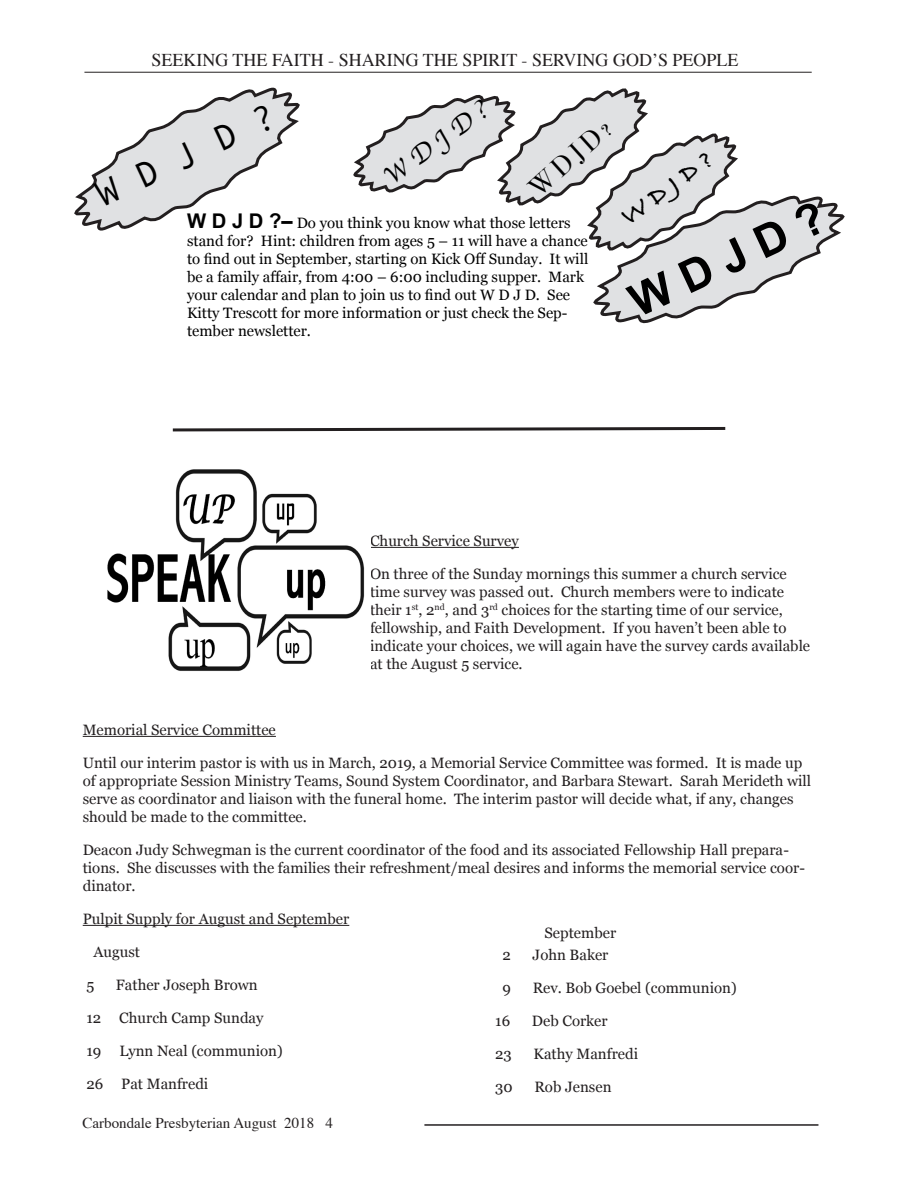
<style>
.page{position:relative;width:918px;height:1188px;background:#fff}
.page>*{position:absolute;margin:0;border:0;box-sizing:border-box;transform-origin:0 0}
.t1{font:700 45px "Arial";color:#000}
.t2{font:36px "Andale Mono";color:#000}
.t3{font:27px "Apple Chancery";color:#000}
.t4{font:27px "Bodoni Svty Two SCITCTT";color:#000}
.t5{font:700 27px "Bradley Hand ITCTT";color:#000}
.t6{font:18px "Times";color:#231f20}
.t7{font:15px/18px "Georgia";color:#231f20}
.t8{font:15px/18px "Georgia";color:#000}
.t9{font:15px "Times";color:#231f20}
.s1{font-family:"Arial";font-weight:700;font-size:20.25px}
</style>
<div class="page">
<hr style="left:424px;top:1124px;width:394px;height:2px;background:#231f20">
<hr style="left:84px;top:72px;width:728px;height:1px;background:#231f20">
<hr style="left:370px;top:547px;width:149px;height:1px;background:#231f20">
<hr style="left:83px;top:736px;width:193px;height:1px;background:#231f20">
<hr style="left:83px;top:925px;width:266px;height:1px;background:#231f20">
<svg style="left:74px;top:71px;width:228px;height:160px"></svg>
<svg style="left:351px;top:71px;width:494px;height:253px"></svg>
<img style="left:107px;top:469px;width:258px;height:202px">
<svg style="left:172px;top:426px;width:554px;height:6px"></svg>
<p class="t6" style="left:151px;top:49px;width:589px">SEEKING THE FAITH - SHARING THE SPIRIT - SERVING GOD’S PEOPLE</p>
<h3 class="t3" style="left:374px;top:162px;width:123px;rotate:-36deg">W D J D ?</h3>
<h2 class="t2" style="left:88px;top:175px;width:196px;rotate:-25deg">W D J D ?</h2>
<h3 class="t4" style="left:523px;top:179px;width:102px;rotate:-42deg">W D J D ?</h3>
<h3 class="t5" style="left:612px;top:203px;width:109px;rotate:-36deg">W D J D ?</h3>
<h1 class="t1" style="left:619px;top:276px;width:212px;rotate:-25deg">W D J D ?</h1>
<p class="t8" style="left:187px;top:213px;width:403px"><span class="s1">W D J D ?–</span> Do you think you know what those letters stand for? Hint: children from ages 5 – 11 will have a chance to find out in September, starting on Kick Off Sunday. It will be a family affair, from 4:00 – 6:00 including supper. Mark your calendar and plan to join us to find out W D J D. See Kitty Trescott for more information or just check the Sep&shy;tember newsletter.</p>
<p class="t7" style="left:370px;top:531px;width:150px">Church Service Survey</p>
<p class="t7" style="left:370px;top:564px;width:442px">On three of the Sunday mornings this summer a church service time survey was passed out. Church members were to indicate their 1<sup>st</sup>, 2<sup>nd</sup>, and 3<sup>rd</sup> choices for the starting time of our service, fellowship, and Faith Development. If you haven’t been able to indicate your choices, we will again have the survey cards available at the August 5 service.</p>
<p class="t7" style="left:83px;top:720px;width:195px">Memorial Service Committee</p>
<p class="t7" style="left:83px;top:753px;width:730px">Until our interim pastor is with us in March, 2019, a Memorial Service Committee was formed. It is made up of appropriate Session Ministry Teams, Sound System Coordinator, and Barbara Stewart. Sarah Merideth will serve as coordinator and liaison with the funeral home. The interim pastor will decide what, if any, changes should be made to the committee.</p>
<p class="t7" style="left:83px;top:840px;width:724px">Deacon Judy Schwegman is the current coordinator of the food and its associated Fellowship Hall prepara&shy;tions. She discusses with the families their refreshment/meal desires and informs the memorial service coor&shy;dinator.</p>
<p class="t7" style="left:83px;top:909px;width:268px">Pulpit Supply for August and September</p>
<p class="t7" style="left:94px;top:942px;width:48px">August</p>
<p class="t7" style="left:86px;top:975px;width:9px">5</p>
<p class="t7" style="left:116px;top:975px;width:143px">Father Joseph Brown</p>
<p class="t7" style="left:86px;top:1008px;width:179px">12 Church Camp Sunday</p>
<p class="t7" style="left:86px;top:1041px;width:198px">19 Lynn Neal (communion)</p>
<p class="t7" style="left:86px;top:1074px;width:124px">26 Pat Manfredi</p>
<p class="t7" style="left:544px;top:923px;width:73px">September</p>
<p class="t7" style="left:502px;top:945px;width:10px">2</p>
<p class="t7" style="left:533px;top:945px;width:77px">John Baker</p>
<p class="t7" style="left:502px;top:978px;width:10px">9</p>
<p class="t7" style="left:533px;top:978px;width:205px">Rev. Bob Goebel (communion)</p>
<p class="t7" style="left:495px;top:1011px;width:16px">16</p>
<p class="t7" style="left:532px;top:1011px;width:77px">Deb Corker</p>
<p class="t7" style="left:495px;top:1044px;width:18px">23</p>
<p class="t7" style="left:534px;top:1044px;width:106px">Kathy Manfredi</p>
<p class="t7" style="left:495px;top:1077px;width:19px">30</p>
<p class="t7" style="left:534px;top:1077px;width:79px">Rob Jensen</p>
<p class="t9" style="left:83px;top:1113px;width:252px">Carbondale Presbyterian August 2018 4</p>
</div>
